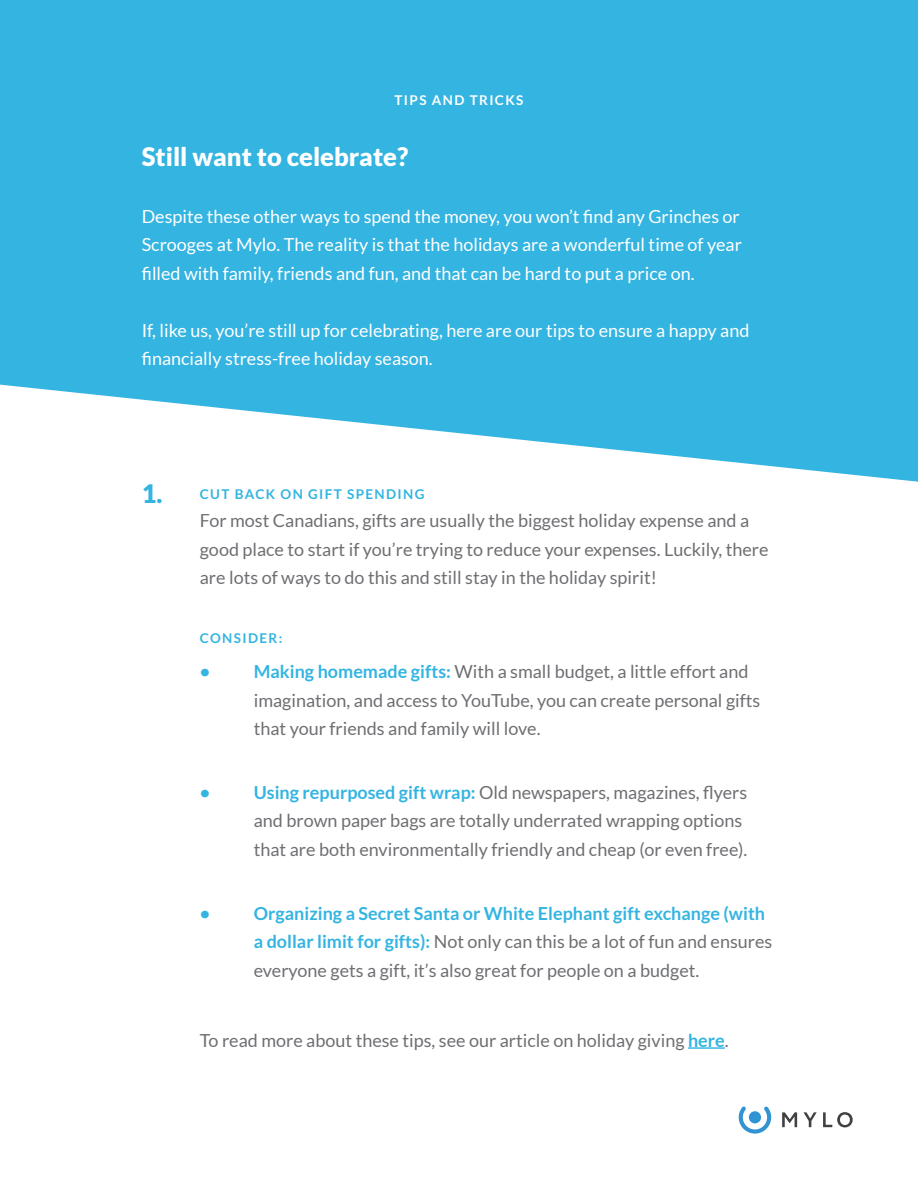
<style>
.page{position:relative;width:918px;height:1188px;background:#fff}
.page>*{position:absolute;margin:0;border:0;box-sizing:border-box;transform-origin:0 0}
.t1{font:900 25.5px "Lato";color:#fff}
.t2{font:900 25.5px "Lato";color:#34b4e1}
.t3{font:18px/28.5px "Lato";color:#6e6f72}
.t4{font:18px/28.5px "Lato";color:#fff;text-align:justify}
.t5{font:700 18px "Lato";color:#34b4e1}
.t6{font:700 13.5px "Lato";letter-spacing:.1em;color:#34b4e1}
.t7{font:700 13.5px "Lato";letter-spacing:.1em;color:#fff}
.s1{font-weight:700;color:#34b4e1}
</style>
<div class="page">
<svg style="left:782px;top:1112px;width:15px;height:15px"></svg>
<svg style="left:804px;top:1112px;width:13px;height:15px"></svg>
<svg style="left:823px;top:1112px;width:30px;height:15px"></svg>
<svg style="left:739px;top:1106px;width:32px;height:28px"></svg>
<svg style="left:0;top:0;width:918px;height:482px;background:#48bbe4"></svg>
<hr style="left:688px;top:1047px;width:37px;height:2px;background:#34b4e1">
<p class="t7" style="left:395px;top:93px;width:130px">TIPS AND TRICKS</p>
<h1 class="t1" style="left:142px;top:142px;width:268px">Still want to celebrate?</h1>
<p class="t4" style="left:142px;top:202px;width:602px">Despite these other ways to spend the money, you won’t find any Grinches or Scrooges at Mylo. The reality is that the holidays are a wonderful time of year filled with family, friends and fun, and that can be hard to put a price on.</p>
<p class="t4" style="left:142px;top:316px;width:609px">If, like us, you’re still up for celebrating, here are our tips to ensure a happy and financially stress-free holiday season.</p>
<h1 class="t2" style="left:142px;top:479px;width:22px">1.</h1>
<p class="t6" style="left:200px;top:486px;width:226px">CUT BACK ON GIFT SPENDING</p>
<p class="t3" style="left:200px;top:507px;width:570px">For most Canadians, gifts are usually the biggest holiday expense and a good place to start if you’re trying to reduce your expenses. Luckily, there are lots of ways to do this and still stay in the holiday spirit!</p>
<p class="t6" style="left:200px;top:630px;width:84px">CONSIDER:</p>
<p class="t5" style="left:200px;top:661px;width:12px">•</p>
<p class="t3" style="left:254px;top:657px;width:508px"><span class="s1">Making homemade gifts:</span> With a small budget, a little effort and imagination, and access to YouTube, you can create personal gifts that your friends and family will love.</p>
<p class="t5" style="left:200px;top:782px;width:12px">•</p>
<p class="t3" style="left:254px;top:778px;width:495px"><span class="s1">Using repurposed gift wrap:</span> Old newspapers, magazines, flyers and brown paper bags are totally underrated wrapping options that are both environmentally friendly and cheap (or even free).</p>
<p class="t5" style="left:200px;top:903px;width:12px">•</p>
<p class="t3" style="left:254px;top:899px;width:520px"><span class="s1">Organizing a Secret Santa or White Elephant gift exchange (with a dollar limit for gifts):</span> Not only can this be a lot of fun and ensures everyone gets a gift, it’s also great for people on a budget.</p>
<p class="t3" style="left:200px;top:1026px;width:530px">To read more about these tips, see our article on holiday giving <span class="s1">here</span>.</p>
</div>
